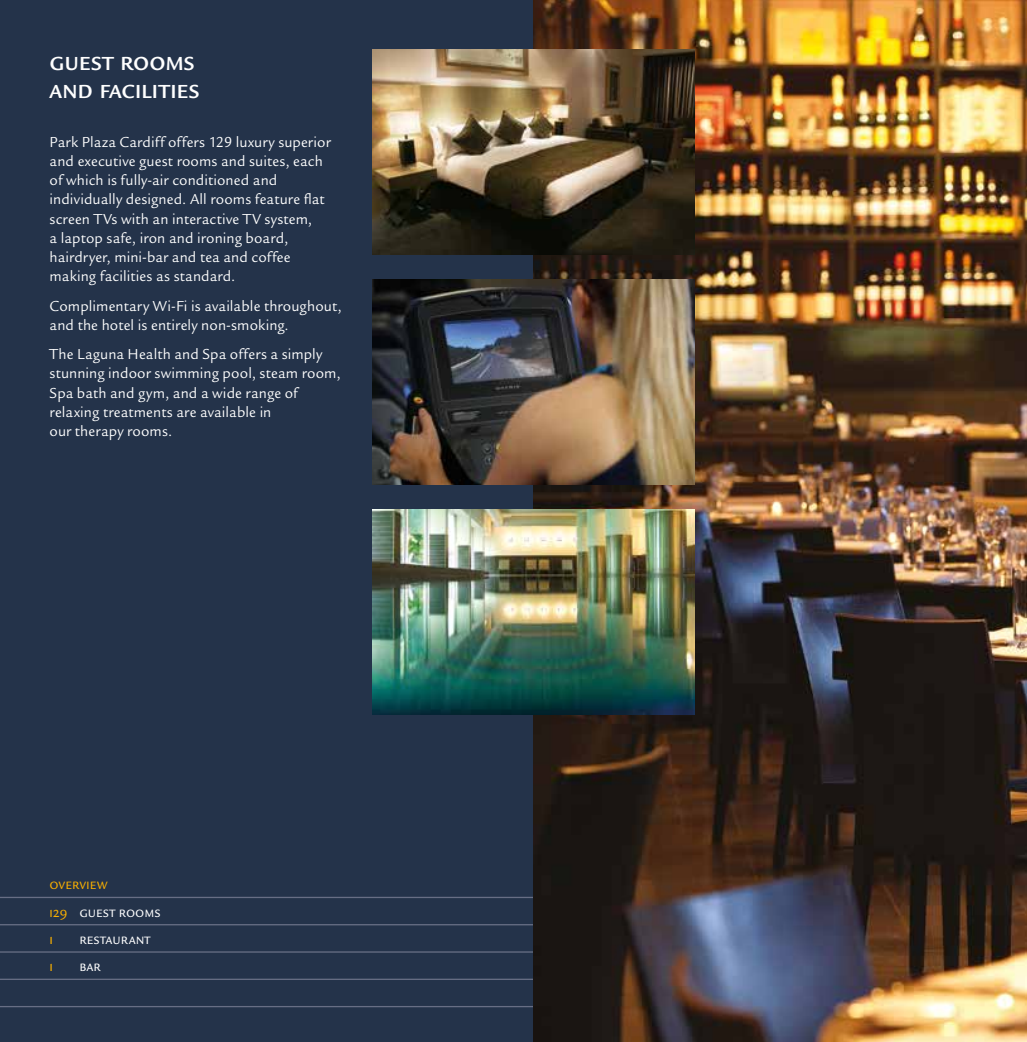
<style>
.page{position:relative;width:1027px;height:1042px;background:#24334a}
.page>*{position:absolute;margin:0;border:0;box-sizing:border-box;transform-origin:0 0}
.t1{font:28px/28px "Legacy San ITC Medi SC";letter-spacing:-.005em;color:#fff;scale:.96 1}
.t2{font:15.75px/19.2px "Legacy San ITC";letter-spacing:.01em;color:#fff;scale:.96 1}
.t3{font:15.75px/27.3px "Legacy San ITC Book SC";color:#f9b000;scale:.96 1}
.t4{font:15.75px "Legacy San ITC Book SC";color:#fff;scale:.96 1}
.t5{font:15.75px "Legacy San ITC Book SC";color:#f9b000}
.s1{color:#fff}
</style>
<div class="page">
<hr style="left:0;top:1006px;width:1027px;height:1px;background:#676e84">
<hr style="left:0;top:978px;width:1027px;height:2px;background:#676e84">
<hr style="left:0;top:951px;width:1027px;height:1px;background:#676e84">
<hr style="left:0;top:924px;width:1027px;height:1px;background:#676e84">
<hr style="left:0;top:897px;width:1027px;height:1px;background:#676e84">
<img style="left:533px;top:0;width:494px;height:1042px">
<img style="left:372px;top:50px;width:322px;height:205px">
<img style="left:372px;top:280px;width:322px;height:205px">
<img style="left:372px;top:510px;width:322px;height:205px">
<h1 class="t1" style="left:50px;top:48px;width:158px">guest rooms and facilities</h1>
<p class="t2" style="left:50px;top:132px;width:294px">Park Plaza Cardiff offers 129 luxury superior and executive guest rooms and suites, each of which is fully-air conditioned and individually designed. All rooms feature flat screen TVs with an interactive TV system,<br>a laptop safe, iron and ironing board, hairdryer, mini-bar and tea and coffee making facilities as standard.</p>
<p class="t2" style="left:50px;top:296px;width:306px">Complimentary Wi-Fi is available throughout, and the hotel is entirely non-smoking.</p>
<p class="t2" style="left:50px;top:345px;width:305px">The Laguna Health and Spa offers a simply stunning indoor swimming pool, steam room, Spa bath and gym, and a wide range of relaxing treatments are available in<br>our therapy rooms.</p>
<p class="t3" style="left:50px;top:871px;width:117px">overview<br>129 <span class="s1">guest rooms<br></span>1</p>
<p class="t4" style="left:79px;top:930px;width:75px">restaurant</p>
<p class="t5" style="left:50px;top:957px;width:5px">1</p>
<p class="t4" style="left:79px;top:957px;width:24px">bar</p>
</div>
